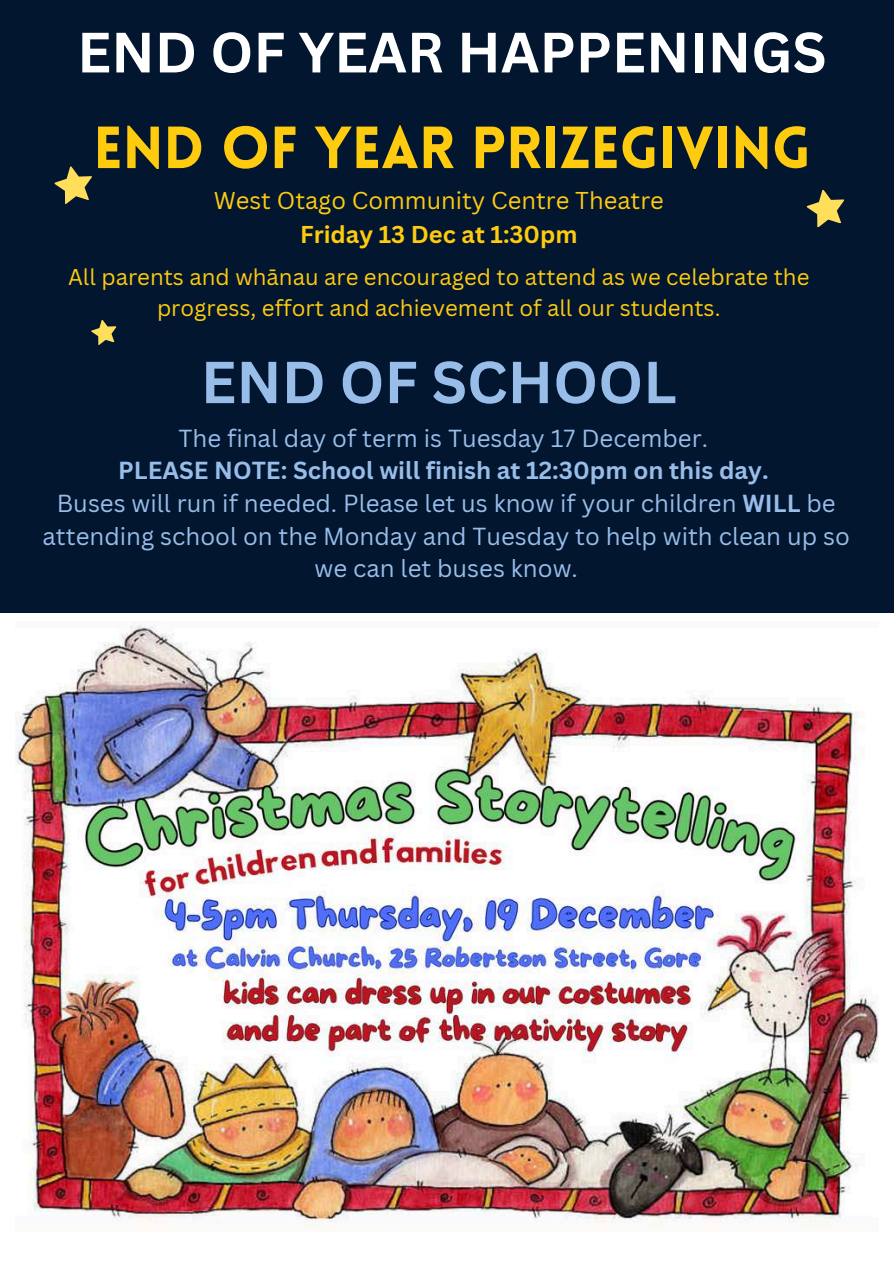
<style>
.page{position:relative;width:894px;height:1264px;background:#fff}
.page>*{position:absolute;margin:0;border:0;box-sizing:border-box;transform-origin:0 0}
.t1{font:900 58.05px "Lovelo";color:#ffcb0f}
.t2{font:700 57.9px "Canva Sans";color:#98bde9}
.t3{font:700 55.5px "Canva Sans";color:#fff}
.t4{font:24px/32.7px "Canva Sans";color:#98bde9;text-align:center}
.t5{font:23.7px "Canva Sans";color:#ffcb0f}
.t6{font:700 23.7px "Canva Sans";color:#ffcb0f}
.t7{font:22.2px/31px "Canva Sans";color:#ffcb0f;text-align:center}
.s1{font-weight:700}
</style>
<div class="page">
<img style="left:15px;top:625px;width:863px;height:602px">
<div style="left:0;top:0;width:893px;height:612px;background:#021630"></div>
<svg style="left:91px;top:319px;width:26px;height:26px"></svg>
<svg style="left:806px;top:189px;width:38px;height:39px"></svg>
<svg style="left:54px;top:166px;width:38px;height:38px"></svg>
<h3 class="t3" style="left:77px;top:13px;width:750px">END OF YEAR HAPPENINGS</h3>
<h1 class="t1" style="left:93px;top:124px;width:719px">END OF YEAR PRIZEGIVING</h1>
<p class="t5" style="left:214px;top:183px;width:451px">West Otago Community Centre Theatre</p>
<p class="t6" style="left:300px;top:218px;width:279px">Friday 13 Dec at 1:30pm</p>
<p class="t7" style="left:68px;top:261px;width:742px">All parents and whānau are encouraged to attend as we celebrate the progress, effort and achievement of all our students.</p>
<h2 class="t2" style="left:201px;top:341px;width:477px">END OF SCHOOL</h2>
<p class="t4" style="left:178px;top:421px;width:531px">The final day of term is Tuesday 17 December.</p>
<p class="t4" style="left:43px;top:454px;width:808px"><span class="s1">PLEASE NOTE: School will finish at 12:30pm on this day.<br></span>Buses will run if needed. Please let us know if your children <span class="s1">WILL</span> be attending school on the Monday and Tuesday to help with clean up so we can let buses know.</p>
</div>
